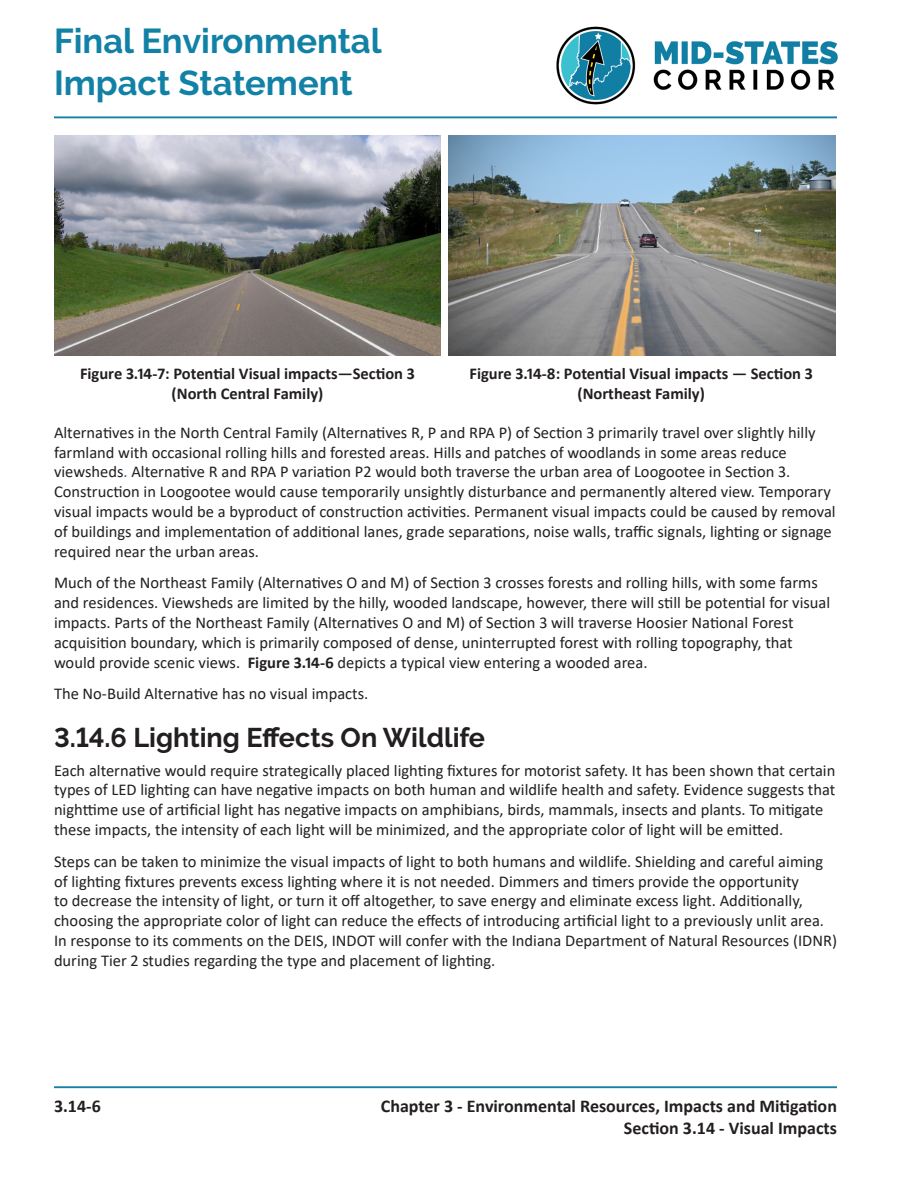
<style>
.page{position:relative;width:918px;height:1188px;background:#fff}
.page>*{position:absolute;margin:0;border:0;box-sizing:border-box;transform-origin:0 0}
.t1{font:700 34.5px/41.4px "Raleway";color:#1281a6}
.t2{font:700 27px "Raleway";color:#231f20}
.t3{font:700 18px/21.6px "Calibri";color:#231f20;text-align:right}
.Body_Copy{font:16.5px/19.8px "Calibri";color:#231f20}
.Figures{font:700 16.5px/19.8px "Calibri";color:#231f20;text-align:center}
.s1{color:#2b579a}
.s2{font-weight:700}
</style>
<div class="page">
<img style="left:556px;top:26px;width:282px;height:79px">
<hr style="left:54px;top:1086px;width:783px;height:2px;background:#157fa5">
<hr style="left:54px;top:116px;width:783px;height:2px;background:#157fa5">
<img style="left:449px;top:135px;width:387px;height:221px">
<img style="left:54px;top:135px;width:387px;height:221px">
<h1 class="t1" style="left:54px;top:21px;width:329px">Final Environmental<br>Impact Statement</h1>
<p class="Figures" style="left:80px;top:364px;width:336px">Figure 3.14-7: Potential Visual impacts—Section 3 (North Central Family)</p>
<p class="Figures" style="left:470px;top:364px;width:345px">Figure 3.14-8: Potential Visual impacts — Section 3 (Northeast Family)</p>
<p class="Body_Copy" style="left:54px;top:422px;width:783px">Alternatives in the North Central Family (Alternatives R, P and RPA P) of Section 3 primarily travel over slightly hilly farmland with occasional rolling hills and forested areas. Hills and patches of woodlands in some areas reduce viewsheds<span class="s1">.</span> Alternative R and RPA P variation P2 would both traverse the urban area of Loogootee in Section 3.<br>Construction in Loogootee would cause temporarily unsightly disturbance and permanently altered view. Temporary visual impacts would be a byproduct of construction activities. Permanent visual impacts could be caused by removal of buildings and implementation of additional lanes, grade separations, noise walls, traffic signals, lighting or signage required near the urban areas.</p>
<p class="Body_Copy" style="left:54px;top:573px;width:778px">Much of the Northeast Family (Alternatives O and M) of Section 3 crosses forests and rolling hills, with some farms and residences. Viewsheds are limited by the hilly, wooded landscape, however, there will still be potential for visual impacts. Parts of the Northeast Family (Alternatives O and M) of Section 3 will traverse Hoosier National Forest acquisition boundary, which is primarily composed of dense, uninterrupted forest with rolling topography, that would provide scenic views. <span class="s2">Figure 3.14-6</span> depicts a typical view entering a wooded area.</p>
<p class="Body_Copy" style="left:54px;top:684px;width:316px">The No-Build Alternative has no visual impacts.</p>
<p class="t2" style="left:54px;top:722px;width:433px">3.14.6 Lighting Effects On Wildlife</p>
<p class="Body_Copy" style="left:54px;top:760px;width:783px">Each alternative would require strategically placed lighting fixtures for motorist safety. It has been shown that certain types of LED lighting can have negative impacts on both human and wildlife health and safety. Evidence suggests that nighttime use of artificial light has negative impacts on amphibians, birds, mammals, insects and plants. To mitigate these impacts, the intensity of each light will be minimized, and the appropriate color of light will be emitted.</p>
<p class="Body_Copy" style="left:54px;top:851px;width:785px">Steps can be taken to minimize the visual impacts of light to both humans and wildlife. Shielding and careful aiming of lighting fixtures prevents excess lighting where it is not needed. Dimmers and timers provide the opportunity<br>to decrease the intensity of light, or turn it off altogether, to save energy and eliminate excess light. Additionally, choosing the appropriate color of light can reduce the effects of introducing artificial light to a previously unlit area.<br>In response to its comments on the DEIS, INDOT will confer with the Indiana Department of Natural Resources (IDNR) during Tier 2 studies regarding the type and placement of lighting.</p>
<p class="t3" style="left:54px;top:1095px;width:48px">3.14-6</p>
<p class="t3" style="left:381px;top:1095px;width:458px">Chapter 3 - Environmental Resources, Impacts and Mitigation<br>Section 3.14 - Visual Impacts</p>
</div>
